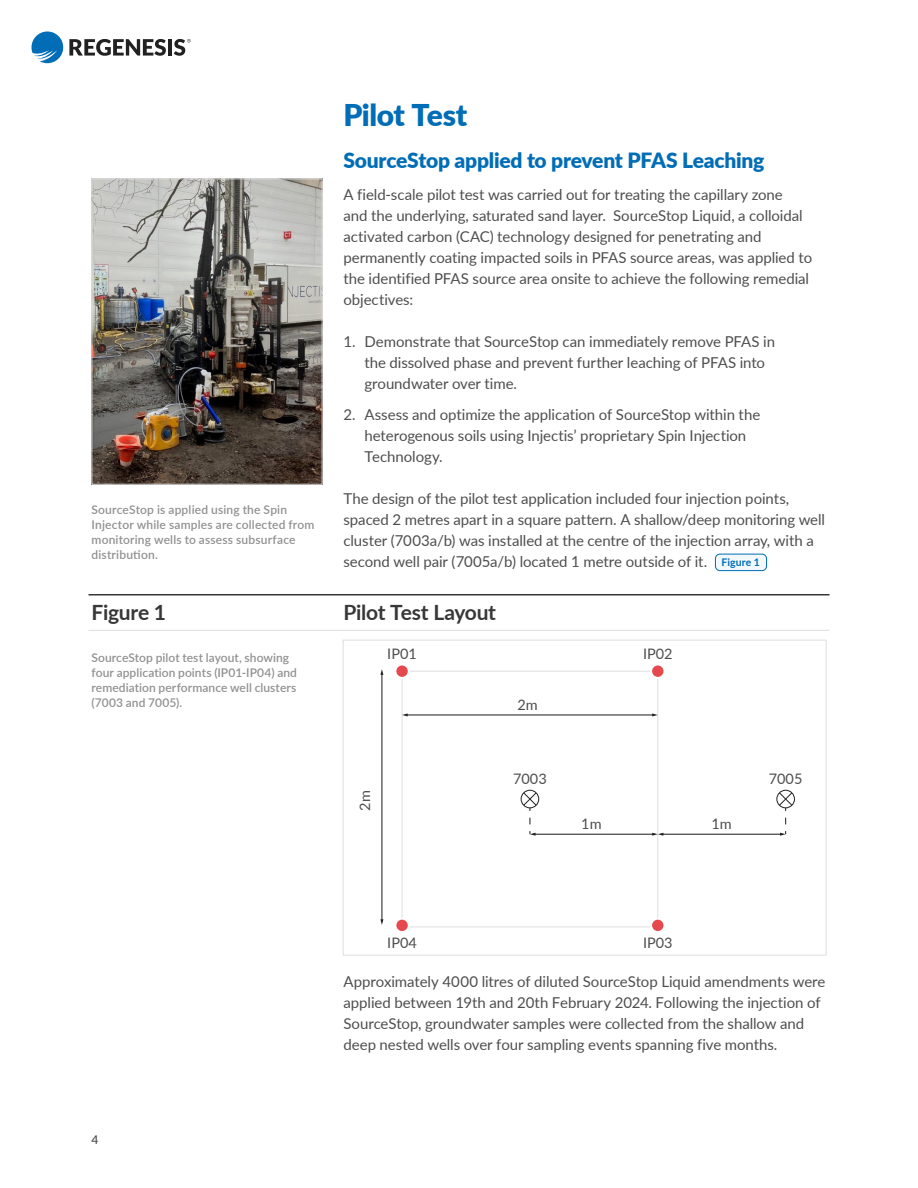
<style>
.page{position:relative;width:918px;height:1188px;background:#fff}
.page>*{position:absolute;margin:0;border:0;box-sizing:border-box;transform-origin:0 0}
.t1{font:900 30px "Lato";letter-spacing:-.015em;color:#006db6}
.t2{font:900 21px "Lato";letter-spacing:-.015em;color:#006db6}
.t3{font:700 21px "Lato";letter-spacing:-.015em;color:#373737}
.t4{font:15px/21px "Lato";letter-spacing:-.005em;color:#4e4e4e}
.t5{font:14.4px "Lato";color:#4e4e4e}
.t6{font:600 12px/15px "Lato";letter-spacing:.01em;color:#909090}
.t7{font:600 12px "Lato";color:#4e4e4e}
.s1{font-weight:700;font-size:10.5px;color:#006db6}
</style>
<div class="page">
<div style="left:715px;top:554px;width:52px;height:17px;background:#f2f8fb;border-radius:4px"></div>
<div style="left:715px;top:554px;width:52px;height:17px;border:1px solid #006db6;border-radius:4px"></div>
<hr style="left:88px;top:594px;width:742px;height:2px;background:#373737">
<hr style="left:88px;top:630px;width:742px;height:1px;background:#dedede">
<div style="left:521px;top:790px;width:18px;height:18px;border:1px solid #212121;border-radius:50%"></div>
<div style="left:776px;top:790px;width:19px;height:18px;border:1px solid #212121;border-radius:50%"></div>
<div style="left:402px;top:671px;width:256px;height:256px;border:1px solid #dedede"></div>
<svg style="left:396px;top:665px;width:14px;height:14px"></svg>
<svg style="left:650px;top:665px;width:14px;height:14px"></svg>
<svg style="left:396px;top:918px;width:14px;height:13px"></svg>
<svg style="left:650px;top:918px;width:14px;height:13px"></svg>
<hr style="left:535px;top:834px;width:118px;height:1px;background:#231f20">
<hr style="left:407px;top:714px;width:246px;height:1px;background:#231f20">
<svg style="left:402px;top:713px;width:6px;height:3px"></svg>
<svg style="left:652px;top:713px;width:6px;height:3px"></svg>
<hr style="left:381px;top:674px;width:1px;height:246px;background:#231f20">
<svg style="left:380px;top:669px;width:3px;height:6px"></svg>
<svg style="left:380px;top:919px;width:3px;height:6px"></svg>
<hr style="left:662px;top:834px;width:119px;height:1px;background:#231f20">
<svg style="left:652px;top:833px;width:11px;height:3px"></svg>
<svg style="left:522px;top:792px;width:15px;height:19px"></svg>
<svg style="left:529px;top:818px;width:7px;height:18px"></svg>
<svg style="left:778px;top:792px;width:15px;height:19px"></svg>
<svg style="left:780px;top:818px;width:6px;height:18px"></svg>
<div style="left:343px;top:640px;width:483px;height:316px;border:1px solid #dedede"></div>
<img style="left:94px;top:180px;width:226px;height:303px">
<div style="left:92px;top:178px;width:230px;height:307px;border:1px solid #dedede"></div>
<svg style="left:32px;top:32px;width:31px;height:31px"></svg>
<svg style="left:69px;top:39px;width:97px;height:17px"></svg>
<hr style="left:168px;top:39px;width:4px;height:17px;background:#212121">
<svg style="left:174px;top:39px;width:17px;height:17px"></svg>
<p class="t6" style="left:92px;top:501px;width:225px">SourceStop is applied using the Spin Injector while samples are collected from monitoring wells to assess subsurface distribution.</p>
<h1 class="t1" style="left:344px;top:92px;width:126px">Pilot Test</h1>
<h2 class="t2" style="left:344px;top:145px;width:422px">SourceStop applied to prevent PFAS Leaching</h2>
<p class="t4" style="left:344px;top:183px;width:470px">A field-scale pilot test was carried out for treating the capillary zone<br>and the underlying, saturated sand layer. SourceStop Liquid, a colloidal activated carbon (CAC) technology designed for penetrating and permanently coating impacted soils in PFAS source areas, was applied to the identified PFAS source area onsite to achieve the following remedial objectives:</p>
<p class="t4" style="left:364px;top:330px;width:412px;text-indent:-21px">1. Demonstrate that SourceStop can immediately remove PFAS in the dissolved phase and prevent further leaching of PFAS into groundwater over time.</p>
<p class="t4" style="left:364px;top:403px;width:397px;text-indent:-21px">2. Assess and optimize the application of SourceStop within the heterogenous soils using Injectis’ proprietary Spin Injection<br>Technology.</p>
<p class="t4" style="left:344px;top:487px;width:483px">The design of the pilot test application included four injection points, spaced 2 metres apart in a square pattern. A shallow/deep monitoring well cluster (7003a/b) was installed at the centre of the injection array, with a second well pair (7005a/b) located 1 metre outside of it. <span class="s1">Figure 1</span></p>
<h2 class="t3" style="left:92px;top:596px;width:76px">Figure 1</h2>
<h2 class="t3" style="left:344px;top:596px;width:154px">Pilot Test Layout</h2>
<p class="t6" style="left:92px;top:649px;width:207px">SourceStop pilot test layout, showing four application points (IP01-IP04) and remediation performance well clusters (7003 and 7005).</p>
<p class="t5" style="left:387px;top:643px;width:31px">IP01</p>
<p class="t5" style="left:643px;top:643px;width:31px">IP02</p>
<p class="t5" style="left:517px;top:695px;width:22px">2m</p>
<p class="t5" style="left:355px;top:811px;width:22px;rotate:-90deg">2m</p>
<p class="t5" style="left:513px;top:768px;width:35px">7003</p>
<p class="t5" style="left:769px;top:768px;width:35px">7005</p>
<p class="t5" style="left:581px;top:814px;width:22px">1m</p>
<p class="t5" style="left:712px;top:814px;width:22px">1m</p>
<p class="t5" style="left:387px;top:933px;width:31px">IP04</p>
<p class="t5" style="left:643px;top:933px;width:31px">IP03</p>
<p class="t7" style="left:92px;top:1131px;width:8px">4</p>
<p class="t4" style="left:343px;top:970px;width:484px">Approximately 4000 litres of diluted SourceStop Liquid amendments were applied between 19th and 20th February 2024. Following the injection of SourceStop, groundwater samples were collected from the shallow and deep nested wells over four sampling events spanning five months.</p>
</div>
